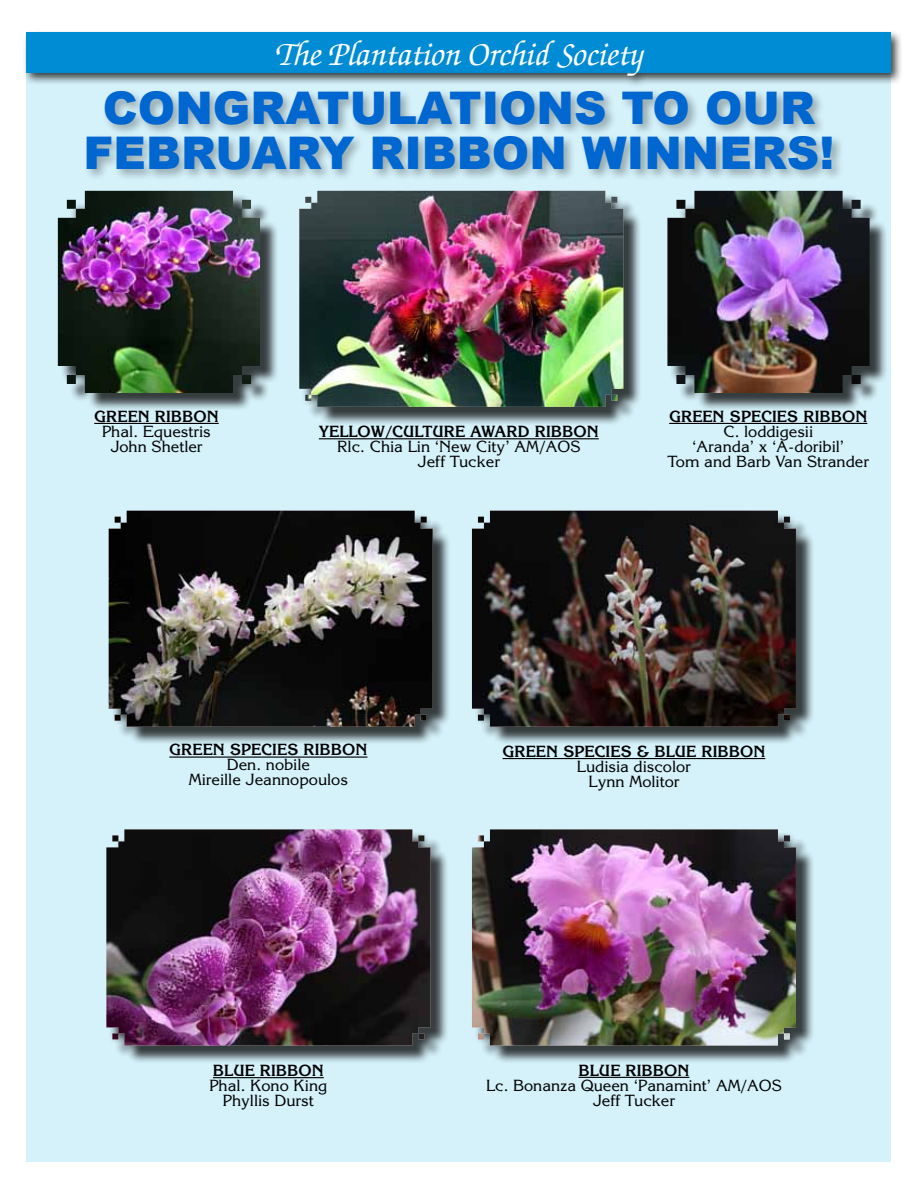
<style>
.page{position:relative;width:918px;height:1188px;background:#fff}
.page>*{position:absolute;margin:0;border:0;box-sizing:border-box;transform-origin:0 0}
.t1{font:900 45px/45px "Arial";color:#0066d0;text-align:center}
.t2{font:italic 500 34.5px "Zapf Chancery";color:#fff}
.t3{font:15.75px/15px "Korinna";color:#000;text-align:center}
.t4{font:700 15.75px "Korinna";color:#000}
</style>
<div class="page">
<div style="left:26px;top:33px;width:864px;height:1128px;background:#d5f1fa"></div>
<div style="left:22px;top:29px;width:881px;height:59px;background:#000;opacity:.75"></div>
<div style="left:26px;top:33px;width:864px;height:40px;background:#008bd5"></div>
<div style="left:84px;top:88px;width:760px;height:94px;background:#000;opacity:.31"></div>
<hr style="left:94px;top:423px;width:125px;height:1px;background:#000">
<hr style="left:669px;top:423px;width:198px;height:1px;background:#000">
<div style="left:302px;top:193px;width:340px;height:233px;background:#000;opacity:.75"></div>
<img style="left:299px;top:191px;width:324px;height:216px">
<div style="left:111px;top:513px;width:341px;height:233px;background:#000;opacity:.75"></div>
<img style="left:109px;top:511px;width:324px;height:216px">
<div style="left:474px;top:832px;width:341px;height:232px;background:#000;opacity:.75"></div>
<img style="left:472px;top:829px;width:324px;height:216px">
<div style="left:109px;top:832px;width:340px;height:232px;background:#000;opacity:.75"></div>
<img style="left:106px;top:829px;width:324px;height:216px">
<div style="left:474px;top:513px;width:341px;height:233px;background:#000;opacity:.75"></div>
<img style="left:472px;top:511px;width:324px;height:216px">
<hr style="left:319px;top:438px;width:280px;height:1px;background:#000">
<div style="left:670px;top:193px;width:218px;height:219px;background:#000;opacity:.75"></div>
<img style="left:667px;top:191px;width:203px;height:202px">
<div style="left:60px;top:193px;width:219px;height:219px;background:#000;opacity:.75"></div>
<img style="left:58px;top:191px;width:202px;height:202px">
<hr style="left:169px;top:757px;width:198px;height:1px;background:#000">
<hr style="left:579px;top:1077px;width:110px;height:1px;background:#000">
<hr style="left:503px;top:758px;width:262px;height:1px;background:#000">
<hr style="left:213px;top:1077px;width:111px;height:1px;background:#000">
<h2 class="t2" style="left:275px;top:36px;width:369px">The Plantation Orchid Society</h2>
<h1 class="t1" style="left:84px;top:84px;width:752px">CONGRATULATIONS TO OUR<br>FEBRUARY RIBBON WINNERS!</h1>
<p class="t4" style="left:94px;top:406px;width:126px">GREEN RIBBON</p>
<p class="t3" style="left:102px;top:423px;width:110px">Phal. Equestris<br>John Shetler</p>
<p class="t4" style="left:319px;top:422px;width:281px">YELLOW/CULTURE AWARD RIBBON</p>
<p class="t3" style="left:337px;top:439px;width:245px">Rlc. Chia Lin ‘New City’ AM/AOS<br>Jeff Tucker</p>
<p class="t4" style="left:669px;top:406px;width:200px">GREEN SPECIES RIBBON</p>
<p class="t3" style="left:667px;top:423px;width:203px">C. loddigesii<br>‘Aranda’ x ‘A-doribil’<br>Tom and Barb Van Strander</p>
<p class="t4" style="left:169px;top:740px;width:200px">GREEN SPECIES RIBBON</p>
<p class="t3" style="left:189px;top:757px;width:161px">Den. nobile<br>Mireille Jeannopoulos</p>
<p class="t4" style="left:213px;top:1061px;width:112px">BLUE RIBBON</p>
<p class="t3" style="left:209px;top:1078px;width:119px">Phal. Kono King<br>Phyllis Durst</p>
<p class="t4" style="left:503px;top:741px;width:264px">GREEN SPECIES &amp; BLUE RIBBON</p>
<p class="t3" style="left:577px;top:759px;width:116px">Ludisia discolor<br>Lynn Molitor</p>
<p class="t4" style="left:579px;top:1060px;width:112px">BLUE RIBBON</p>
<p class="t3" style="left:486px;top:1077px;width:297px">Lc. Bonanza Queen ‘Panamint’ AM/AOS<br>Jeff Tucker</p>
</div>
